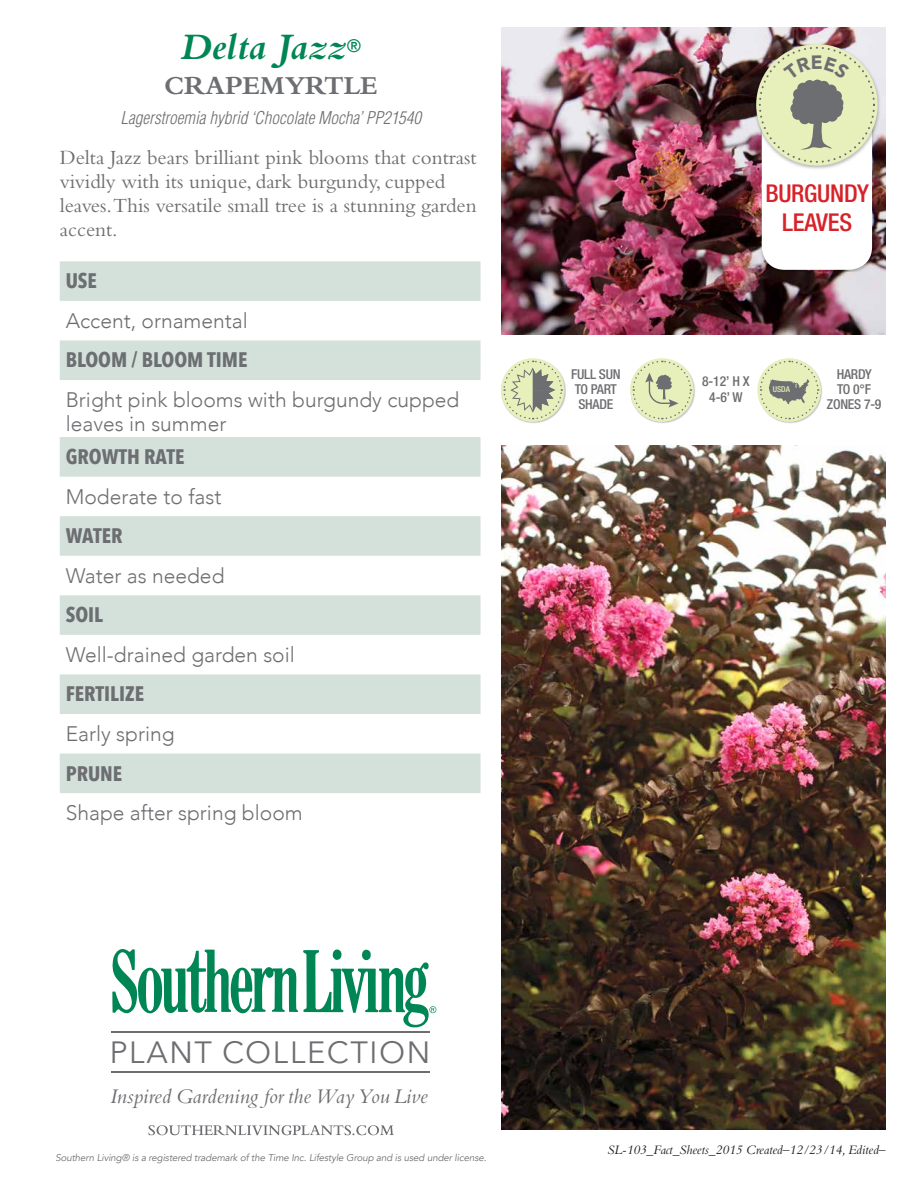
<style>
.page{position:relative;width:918px;height:1188px;background:#fff}
.page>*{position:absolute;margin:0;border:0;box-sizing:border-box;transform-origin:0 0}
.t1{font:italic 700 39px "Bembo";color:#008655}
.t2{font:30.75px "Avenir Next";letter-spacing:.05em;color:#6d6e71}
.t3{font:700 27px "Bembo";color:#6d6e71}
.t4{font:500 condensed 24.6px/29.5px "Helvetica Neue";letter-spacing:-.01em;color:#d72229;text-align:center}
.t5{font:italic 21.75px "Bembo";color:#6d6e71}
.t6{font:300 21px/24px "Avenir";color:#6d6e71}
.t7{font:21px/24px "Bembo";color:#6d6e71}
.t8{font:700 21px "Avenir Next Condensed";color:#6d6e71}
.t9{font:italic 300 condensed 17.25px "Helvetica";color:#6d6e71}
.t10{font:500 condensed 13.65px/15.3px "Helvetica Neue";letter-spacing:-.02em;color:#6d6e71;text-align:center}
.t11{font:italic 13.5px "Bembo";letter-spacing:-.01em;color:#231f20}
.t12{font:italic 9.75px "Avenir";letter-spacing:-.01em;color:#6d6e71}
.t13{font:500 condensed 8.1px "Helvetica Neue";color:#e7efbb}
</style>
<div class="page">
<img style="left:501px;top:27px;width:385px;height:308px">
<img style="left:501px;top:445px;width:385px;height:684px">
<div style="left:501px;top:359px;width:65px;height:65px;background:#6d6e71;opacity:.4"></div>
<div style="left:501px;top:358px;width:63px;height:64px;background:#e7efbb;border-radius:32px"></div>
<svg style="left:503px;top:360px;width:60px;height:60px"></svg>
<div style="left:631px;top:359px;width:64px;height:65px;background:#6d6e71;opacity:.4"></div>
<div style="left:630px;top:358px;width:63px;height:64px;background:#e7efbb;border-radius:32px"></div>
<svg style="left:632px;top:360px;width:60px;height:60px"></svg>
<div style="left:758px;top:359px;width:65px;height:65px;background:#6d6e71;opacity:.4"></div>
<svg style="left:758px;top:358px;width:63px;height:64px"></svg>
<svg style="left:759px;top:360px;width:60px;height:60px;background:#d1d7b5"></svg>
<img style="left:758px;top:172px;width:119px;height:100px">
<img style="left:752px;top:41px;width:130px;height:131px">
<svg style="left:756px;top:44px;width:122px;height:122px"></svg>
<svg style="left:60px;top:261px;width:421px;height:532px;fill:#d4e1db"></svg>
<svg style="left:112px;top:949px;width:324px;height:79px"></svg>
<hr style="left:112px;top:1032px;width:318px;height:1px;background:#6d6e71">
<hr style="left:112px;top:1072px;width:318px;height:1px;background:#6d6e71">
<svg style="left:148px;top:1125px;width:246px;height:10px"></svg>
<svg style="left:762px;top:56px;width:110px;height:214px"></svg>
<h1 class="t1" style="left:181px;top:26px;width:182px">Delta Jazz<sup>®</sup></h1>
<p class="t3" style="left:164px;top:70px;width:215px">CRAPEMYRTLE</p>
<p class="t9" style="left:121px;top:107px;width:302px">Lagerstroemia hybrid ‘Chocolate Mocha’ PP21540</p>
<p class="t7" style="left:60px;top:145px;width:418px">Delta Jazz bears brilliant pink blooms that contrast vividly with its unique, dark burgundy, cupped leaves.This versatile small tree is a stunning garden accent.</p>
<p class="t8" style="left:66px;top:268px;width:33px">USE</p>
<p class="t6" style="left:66px;top:309px;width:184px">Accent, ornamental</p>
<p class="t8" style="left:66px;top:347px;width:183px">BLOOM / BLOOM TIME</p>
<p class="t6" style="left:66px;top:388px;width:395px">Bright pink blooms with burgundy cupped leaves in summer</p>
<p class="t8" style="left:66px;top:444px;width:120px">GROWTH RATE</p>
<p class="t6" style="left:66px;top:484px;width:157px">Moderate to fast</p>
<p class="t8" style="left:66px;top:523px;width:58px">WATER</p>
<p class="t6" style="left:66px;top:564px;width:160px">Water as needed</p>
<p class="t8" style="left:66px;top:602px;width:39px">SOIL</p>
<p class="t6" style="left:66px;top:643px;width:231px">Well-drained garden soil</p>
<p class="t8" style="left:66px;top:681px;width:80px">FERTILIZE</p>
<p class="t6" style="left:66px;top:722px;width:110px">Early spring</p>
<p class="t8" style="left:66px;top:760px;width:58px">PRUNE</p>
<p class="t6" style="left:66px;top:801px;width:238px">Shape after spring bloom</p>
<p class="t4" style="left:765px;top:178px;width:105px">BURGUNDY<br>LEAVES</p>
<p class="t10" style="left:571px;top:366px;width:51px;text-align:left">FULL SUN<br>TO PART<br>SHADE</p>
<p class="t10" style="left:702px;top:373px;width:49px;line-height:16.4px">8-12’ H X<br>4-6’ W</p>
<p class="t10" style="left:827px;top:366px;width:56px">HARDY<br>TO 0°F<br>ZONES 7-9</p>
<p class="t13" style="left:773px;top:384px;width:19px">USDA</p>
<h2 class="t2" style="left:110px;top:1034px;width:322px">PLANT COLLECTION</h2>
<p class="t5" style="left:110px;top:1084px;width:319px">Inspired Gardening for the Way You Live</p>
<p class="t12" style="left:55px;top:1151px;width:433px">Southern Living® is a registered trademark of the Time Inc. Lifestyle Group and is used under license.</p>
<p class="t11" style="left:607px;top:1142px;width:280px">SL-103_Fact_Sheets_2015 Created–12/23/14, Edited–</p>
</div>
